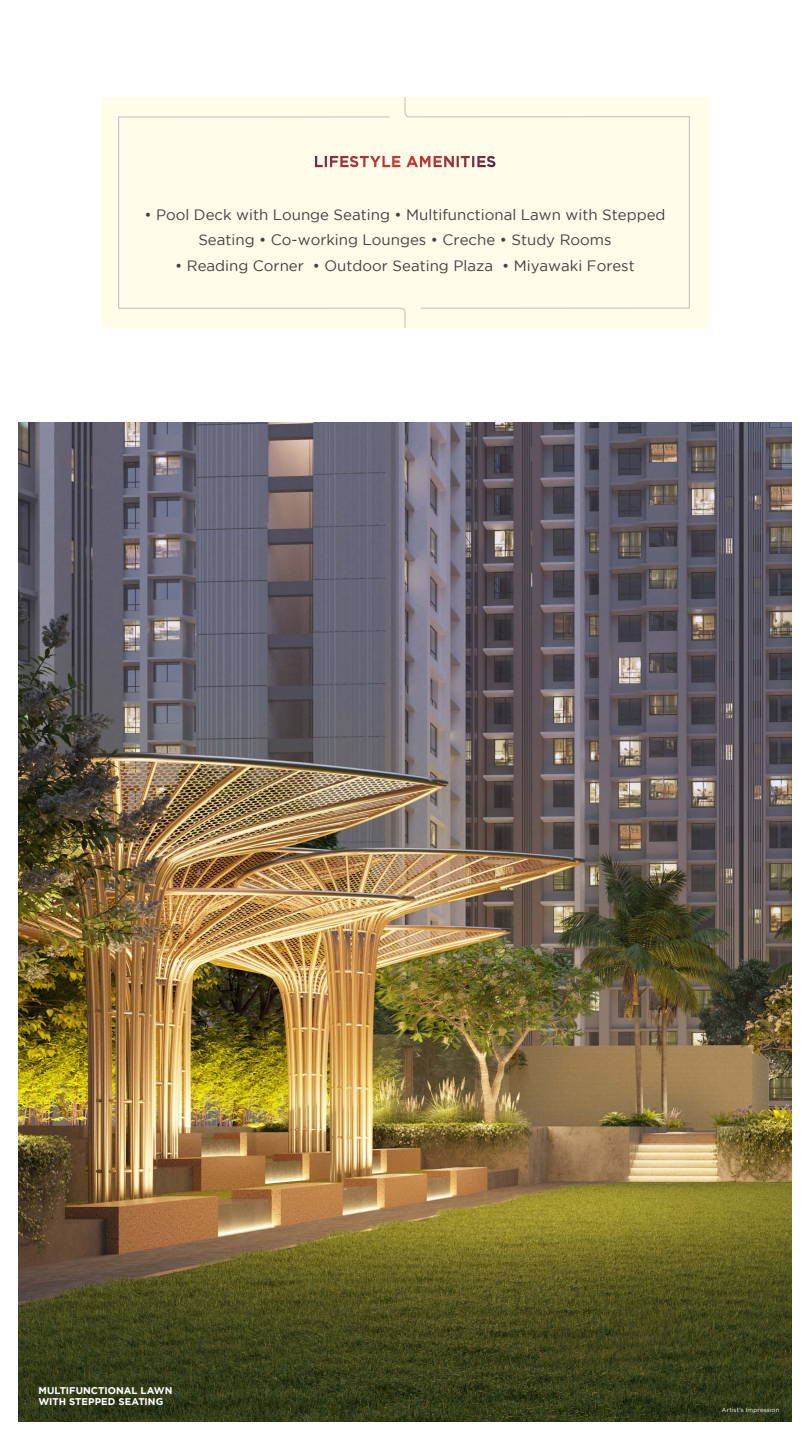
<style>
.page{position:relative;width:810px;height:1440px;background:#fff}
.page>*{position:absolute;margin:0;border:0;box-sizing:border-box;transform-origin:0 0}
.t1{font:15px/25.5px "Gotham";color:#414042;text-align:center}
.t2{font:700 9.75px/11.7px "Gotham";letter-spacing:.005em;color:#fff}
.t3{font:6px "Gotham";letter-spacing:.025em;color:#fff}
</style>
<div class="page">
<img style="left:18px;top:423px;width:774px;height:999px">
<div style="left:101px;top:97px;width:608px;height:231px;background:#fffde9"></div>
<svg style="left:404px;top:97px;width:286px;height:212px"></svg>
<svg style="left:118px;top:116px;width:288px;height:212px"></svg>
<svg style="left:350px;top:156px;width:145px;height:11px"></svg>
<p class="t1" style="left:144px;top:202px;width:523px">• Pool Deck with Lounge Seating • Multifunctional Lawn with Stepped<br>Seating • Co-working Lounges • Creche • Study Rooms</p>
<p class="t1" style="left:175px;top:253px;width:461px">• Reading Corner • Outdoor Seating Plaza • Miyawaki Forest</p>
<p class="t2" style="left:38px;top:1384px;width:135px">MULTIFUNCTIONAL LAWN<br>WITH STEPPED SEATING</p>
<p class="t3" style="left:722px;top:1406px;width:59px">Artist’s Impression</p>
</div>
